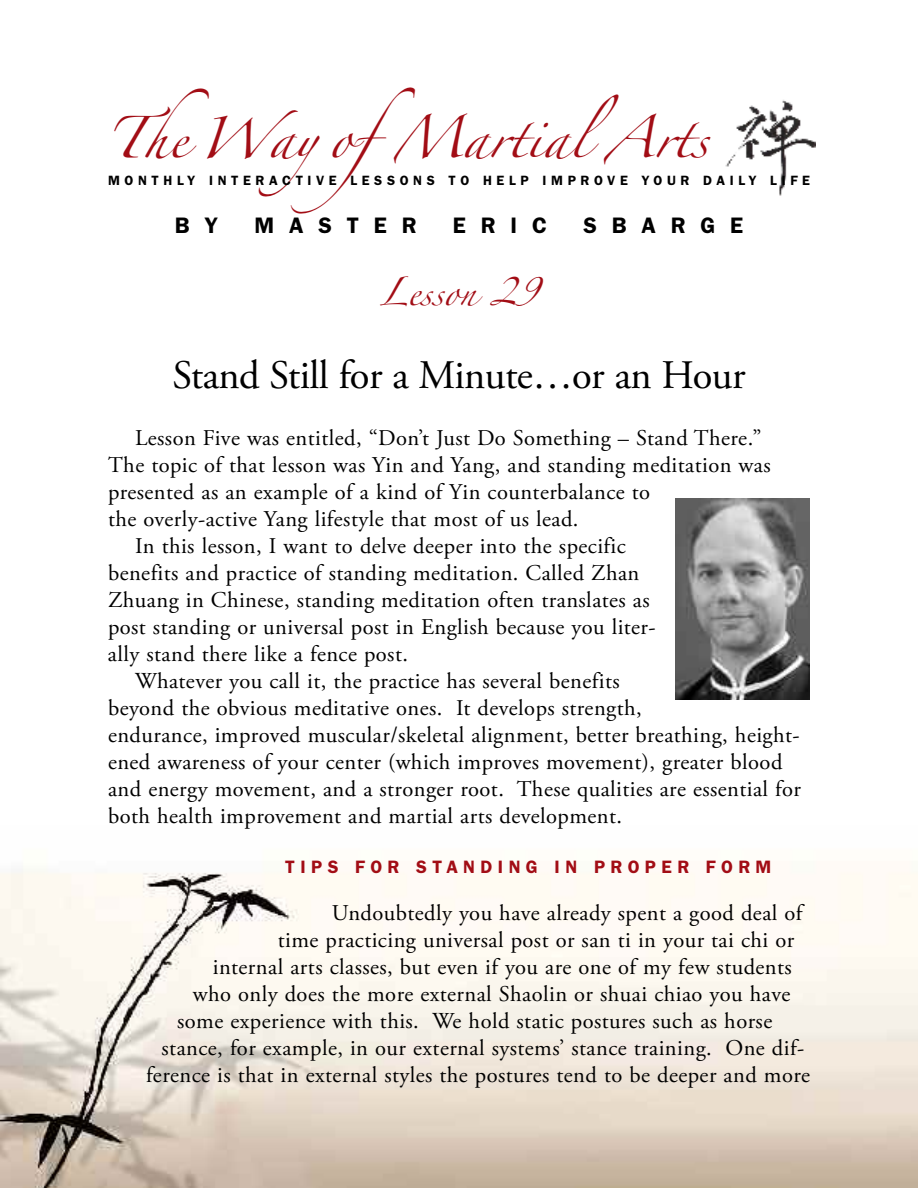
<style>
.page{position:relative;width:918px;height:1188px;background:#fff}
.page>*{position:absolute;margin:0;border:0;box-sizing:border-box;transform-origin:0 0}
.t1{font:40.5px "Adobe Garamond Pro";letter-spacing:-.015em;color:#000}
.t2{font:37.35px "Zapfino";color:#a20d15}
.t3{font:25.5px "Zapfino";color:#a20d15}
.t4{font:22.5px "Adobe Garamond Pro";letter-spacing:.02em;color:#000}
.t5{font:600 22.5px "Franklin Gothic";letter-spacing:.66em;color:#000}
.t6{font:600 18px "Franklin Gothic";letter-spacing:.3em;color:#a20d15}
.t7{font:600 13.5px "Franklin Gothic";letter-spacing:.34em;color:#000}
</style>
<div class="page">
<img style="left:0;top:869px;width:918px;height:319px">
<img style="left:725px;top:100px;width:91px;height:96px">
<img style="left:675px;top:499px;width:135px;height:201px">
<h2 class="t2" style="left:106px;top:122px;width:603px">The WayofMartialArts</h2>
<p class="t7" style="left:108px;top:175px;width:703px">MONTHLY INTERACTIVE LESSONS TO HELP IMPROVE YOUR DAILY LIFE</p>
<p class="t5" style="left:175px;top:217px;width:45px">B Y</p>
<p class="t5" style="left:255px;top:217px;width:163px">MASTER</p>
<p class="t5" style="left:453px;top:217px;width:96px">ERIC</p>
<p class="t5" style="left:583px;top:217px;width:161px">SBARGE</p>
<p class="t3" style="left:379px;top:281px;width:161px">Lesson 29</p>
<h1 class="t1" style="left:173px;top:359px;width:574px">Stand Still for a Minute…or an Hour</h1>
<p class="t4" style="left:135px;top:428px;width:628px">Lesson Five was entitled, “Don’t Just Do Something – Stand There.”</p>
<p class="t4" style="left:108px;top:455px;width:664px">The topic of that lesson was Yin and Yang, and standing meditation was</p>
<p class="t4" style="left:108px;top:482px;width:544px">presented as an example of a kind of Yin counterbalance to</p>
<p class="t4" style="left:108px;top:509px;width:472px">the overly-active Yang lifestyle that most of us lead.</p>
<p class="t4" style="left:135px;top:536px;width:492px">In this lesson, I want to delve deeper into the specific</p>
<p class="t4" style="left:108px;top:563px;width:533px">benefits and practice of standing meditation. Called Zhan</p>
<p class="t4" style="left:108px;top:590px;width:543px">Zhuang in Chinese, standing meditation often translates as</p>
<p class="t4" style="left:108px;top:617px;width:549px">post standing or universal post in English because you liter-</p>
<p class="t4" style="left:108px;top:644px;width:302px">ally stand there like a fence post.</p>
<p class="t4" style="left:135px;top:671px;width:486px">Whatever you call it, the practice has several benefits</p>
<p class="t4" style="left:108px;top:698px;width:535px">beyond the obvious meditative ones. It develops strength,</p>
<p class="t4" style="left:108px;top:725px;width:693px">endurance, improved muscular/skeletal alignment, better breathing, height-</p>
<p class="t4" style="left:108px;top:752px;width:676px">ened awareness of your center (which improves movement), greater blood</p>
<p class="t4" style="left:108px;top:779px;width:695px">and energy movement, and a stronger root. These qualities are essential for</p>
<p class="t4" style="left:108px;top:806px;width:516px">both health improvement and martial arts development.</p>
<p class="t6" style="left:285px;top:860px;width:488px">TIPS FOR STANDING IN PROPER FORM</p>
<p class="t4" style="left:332px;top:904px;width:472px">Undoubtedly you have already spent a good deal of</p>
<p class="t4" style="left:278px;top:931px;width:518px">time practicing universal post or san ti in your tai chi or</p>
<p class="t4" style="left:213px;top:958px;width:581px">internal arts classes, but even if you are one of my few students</p>
<p class="t4" style="left:193px;top:985px;width:599px">who only does the more external Shaolin or shuai chiao you have</p>
<p class="t4" style="left:177px;top:1012px;width:597px">some experience with this. We hold static postures such as horse</p>
<p class="t4" style="left:162px;top:1039px;width:644px">stance, for example, in our external systems’ stance training. One dif-</p>
<p class="t4" style="left:146px;top:1066px;width:666px">ference is that in external styles the postures tend to be deeper and more</p>
</div>
